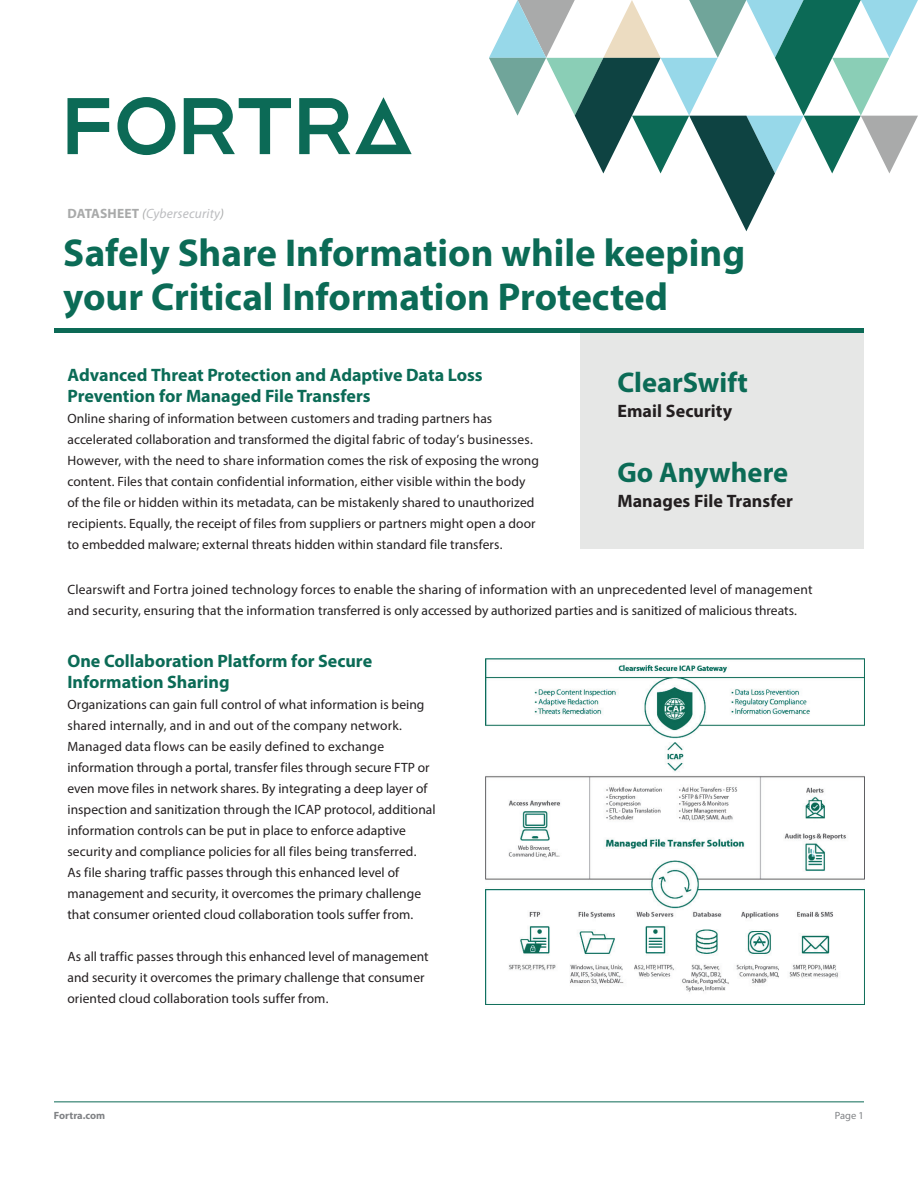
<style>
.page{position:relative;width:918px;height:1188px;background:#fff}
.page>*{position:absolute;margin:0;border:0;box-sizing:border-box;transform-origin:0 0}
.t1{font:700 39px/43.5px "Myriad Pro";color:#0b6b56}
.t2{font:700 28.5px "Myriad Pro";color:#0b6b56}
.t3{font:700 18px/21px "Myriad Pro";color:#0b6b56}
.t4{font:700 18px "Myriad Pro";letter-spacing:.005em;color:#231f20}
.t5{font:13.5px/21px "Myriad Pro";letter-spacing:.005em;color:#231f20}
.t6{font:italic 13.5px "Myriad Pro";letter-spacing:.01em;color:#bcbdc0}
.t7{font:700 10.5px "Myriad Pro";color:#808285}
.t8{font:10.5px "Myriad Pro";color:#808285}
.s1{font-weight:700;font-style:normal;color:#a9aaaa}
.s2{color:#a9aaaa}
</style>
<div class="page">
<svg style="left:68px;top:98px;width:41px;height:56px"></svg>
<svg style="left:299px;top:97px;width:113px;height:57px"></svg>
<svg style="left:184px;top:98px;width:107px;height:56px"></svg>
<svg style="left:117px;top:97px;width:58px;height:58px"></svg>
<svg style="left:489px;top:0;width:429px;height:231px"></svg>
<hr style="left:54px;top:1101px;width:810px;height:1px;background:#0c6a56">
<div style="left:54px;top:328px;width:810px;height:5px;background:#0c6a56"></div>
<div style="left:580px;top:333px;width:284px;height:216px;background:#e6e7e6"></div>
<img style="left:486px;top:658px;width:378px;height:346px">
<p class="t6" style="left:68px;top:206px;width:158px"><span class="s1">DATASHEET</span> <span class="s2">(</span>Cybersecurity<span class="s2">)</span></p>
<h1 class="t1" style="left:63px;top:230px;width:683px">Safely Share Information while keeping your Critical Information Protected</h1>
<h3 class="t3" style="left:68px;top:364px;width:417px">Advanced Threat Protection and Adaptive Data Loss<br>Prevention for Managed File Transfers</h3>
<p class="t5" style="left:68px;top:408px;width:473px">Online sharing of information between customers and trading partners has accelerated collaboration and transformed the digital fabric of today’s businesses.<br>However, with the need to share information comes the risk of exposing the wrong content. Files that contain confidential information, either visible within the body of the file or hidden within its metadata, can be mistakenly shared to unauthorized recipients. Equally, the receipt of files from suppliers or partners might open a door to embedded malware; external threats hidden within standard file transfers.</p>
<h2 class="t2" style="left:617px;top:363px;width:132px">ClearSwift</h2>
<h3 class="t4" style="left:617px;top:399px;width:116px">Email Security</h3>
<h2 class="t2" style="left:617px;top:454px;width:172px">Go Anywhere</h2>
<h3 class="t4" style="left:617px;top:489px;width:177px">Manages File Transfer</h3>
<p class="t5" style="left:68px;top:579px;width:746px">Clearswift and Fortra joined technology forces to enable the sharing of information with an unprecedented level of management and security, ensuring that the information transferred is only accessed by authorized parties and is sanitized of malicious threats.</p>
<h3 class="t3" style="left:68px;top:650px;width:306px">One Collaboration Platform for Secure<br>Information Sharing</h3>
<p class="t5" style="left:68px;top:694px;width:370px">Organizations can gain full control of what information is being shared internally, and in and out of the company network.<br>Managed data flows can be easily defined to exchange information through a portal, transfer files through secure FTP or even move files in network shares. By integrating a deep layer of inspection and sanitization through the ICAP protocol, additional information controls can be put in place to enforce adaptive security and compliance policies for all files being transferred.<br>As file sharing traffic passes through this enhanced level of management and security, it overcomes the primary challenge that consumer oriented cloud collaboration tools suffer from.</p>
<p class="t5" style="left:68px;top:946px;width:363px">As all traffic passes through this enhanced level of management and security it overcomes the primary challenge that consumer oriented cloud collaboration tools suffer from.</p>
<p class="t7" style="left:54px;top:1108px;width:53px">Fortra.com</p>
<p class="t8" style="left:835px;top:1109px;width:31px">Page 1</p>
</div>
